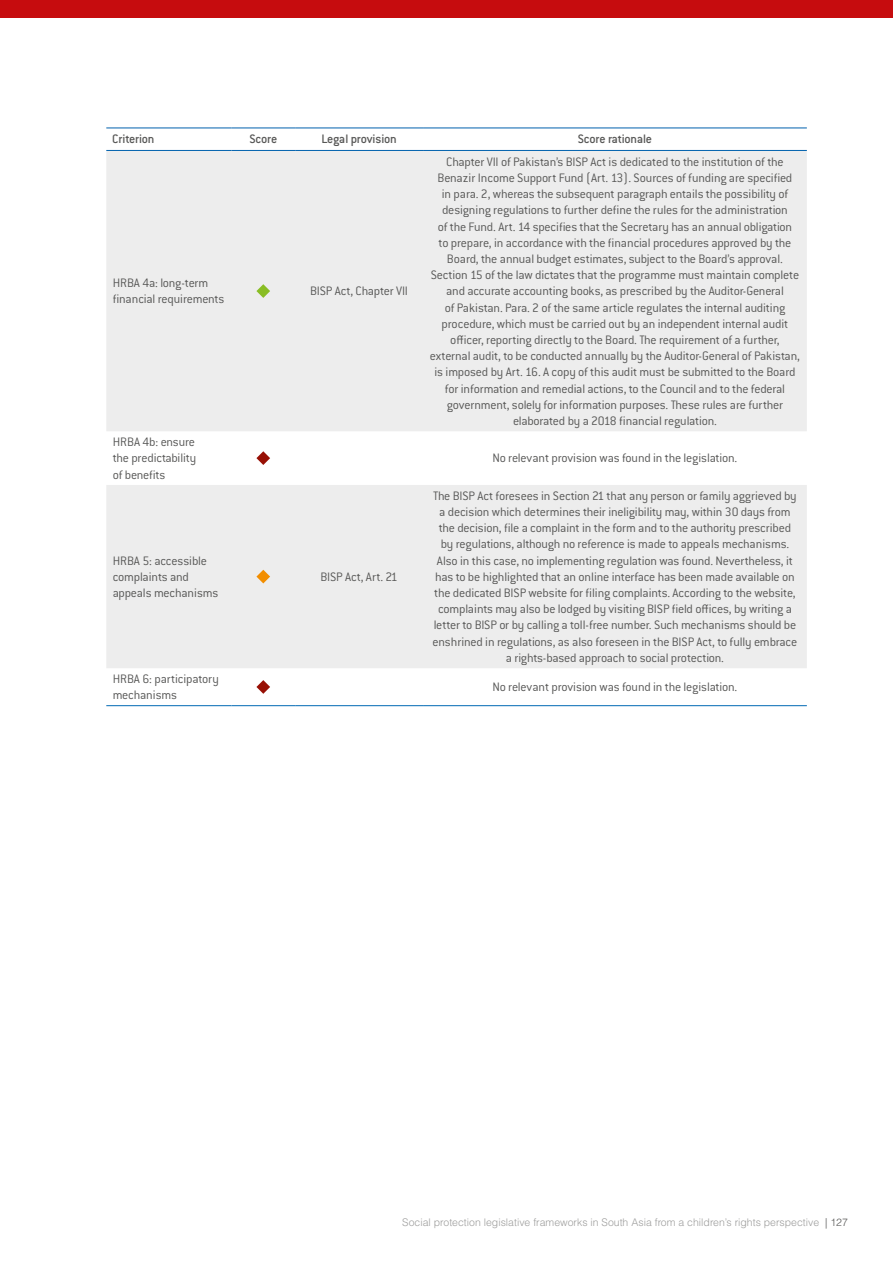
<style>
.page{position:relative;width:893px;height:1263px;background:#fff}
.page>*{position:absolute;margin:0;border:0;box-sizing:border-box;transform-origin:0 0}
.t1{font:13.5px/16.2px "Conduit ITC Light";letter-spacing:-.015em;color:#575756}
.t2{font:13.5px "Conduit ITC Medium";letter-spacing:-.015em;color:#575756}
.t3{font:300 10.5px "Helvetica LT Std";color:#9d9d9c}
.s1{color:#575756}
</style>
<div class="page">
<div style="left:0;top:0;width:893px;height:18px;background:#c60c0e"></div>
<svg style="left:106px;top:151px;width:701px;height:517px;background:#eee"></svg>
<hr style="left:106px;top:128px;width:125px;height:1px;background:#0061ad">
<hr style="left:231px;top:128px;width:64px;height:1px;background:#0061ad">
<hr style="left:295px;top:128px;width:128px;height:1px;background:#0061ad">
<hr style="left:423px;top:128px;width:384px;height:1px;background:#0061ad">
<hr style="left:106px;top:150px;width:125px;height:1px;background:#0061ad">
<hr style="left:231px;top:150px;width:64px;height:1px;background:#0061ad">
<hr style="left:295px;top:150px;width:128px;height:1px;background:#0061ad">
<hr style="left:423px;top:150px;width:384px;height:1px;background:#0061ad">
<hr style="left:106px;top:705px;width:125px;height:1px;background:#0069b4">
<hr style="left:231px;top:705px;width:64px;height:1px;background:#0069b4">
<hr style="left:295px;top:705px;width:128px;height:1px;background:#0069b4">
<hr style="left:423px;top:705px;width:384px;height:1px;background:#0069b4">
<svg style="left:256px;top:284px;width:14px;height:14px"></svg>
<svg style="left:256px;top:451px;width:14px;height:14px"></svg>
<svg style="left:256px;top:570px;width:14px;height:13px"></svg>
<svg style="left:256px;top:680px;width:14px;height:14px"></svg>
<p class="t2" style="left:112px;top:131px;width:44px">Criterion</p>
<p class="t2" style="left:249px;top:131px;width:29px">Score</p>
<p class="t2" style="left:321px;top:131px;width:77px">Legal provision</p>
<p class="t2" style="left:578px;top:131px;width:76px">Score rationale</p>
<p class="t1" style="left:113px;top:274px;width:113px">HRBA 4a: long-term financial requirements</p>
<p class="t1" style="left:310px;top:283px;width:99px">BISP Act, Chapter VII</p>
<p class="t1" style="left:113px;top:433px;width:85px;text-align:justify">HRBA 4b: ensure the predictability of benefits</p>
<p class="t1" style="left:113px;top:552px;width:107px">HRBA 5: accessible complaints and appeals mechanisms</p>
<p class="t1" style="left:321px;top:568px;width:79px">BISP Act, Art. 21</p>
<p class="t1" style="left:430px;top:153px;width:372px;text-align:center">Chapter VII of Pakistan’s BISP Act is dedicated to the institution of the Benazir Income Support Fund (Art. 13). Sources of funding are specified<br>in para. 2, whereas the subsequent paragraph entails the possibility of designing regulations to further define the rules for the administration<br>of the Fund. Art. 14 specifies that the Secretary has an annual obligation<br>to prepare, in accordance with the financial procedures approved by the Board, the annual budget estimates, subject to the Board’s approval.<br>Section 15 of the law dictates that the programme must maintain complete and accurate accounting books, as prescribed by the Auditor-General<br>of Pakistan. Para. 2 of the same article regulates the internal auditing procedure, which must be carried out by an independent internal audit officer, reporting directly to the Board. The requirement of a further, external audit, to be conducted annually by the Auditor-General of Pakistan, is imposed by Art. 16. A copy of this audit must be submitted to the Board for information and remedial actions, to the Council and to the federal government, solely for information purposes. These rules are further elaborated by a 2018 financial regulation.</p>
<p class="t1" style="left:493px;top:450px;width:246px">No relevant provision was found in the legislation.</p>
<p class="t1" style="left:433px;top:487px;width:366px;text-align:center">The BISP Act foresees in Section 21 that any person or family aggrieved by a decision which determines their ineligibility may, within 30 days from the decision, file a complaint in the form and to the authority prescribed by regulations, although no reference is made to appeals mechanisms.<br>Also in this case, no implementing regulation was found. Nevertheless, it has to be highlighted that an online interface has been made available on the dedicated BISP website for filing complaints. According to the website, complaints may also be lodged by visiting BISP field offices, by writing a letter to BISP or by calling a toll-free number. Such mechanisms should be enshrined in regulations, as also foreseen in the BISP Act, to fully embrace a rights-based approach to social protection.</p>
<p class="t1" style="left:113px;top:670px;width:108px">HRBA 6: participatory mechanisms</p>
<p class="t1" style="left:493px;top:678px;width:246px">No relevant provision was found in the legislation.</p>
<p class="t3" style="left:402px;top:1215px;width:447px">Social protection legislative frameworks in South Asia from a children’s rights perspective <span class="s1">| 127</span></p>
</div>
